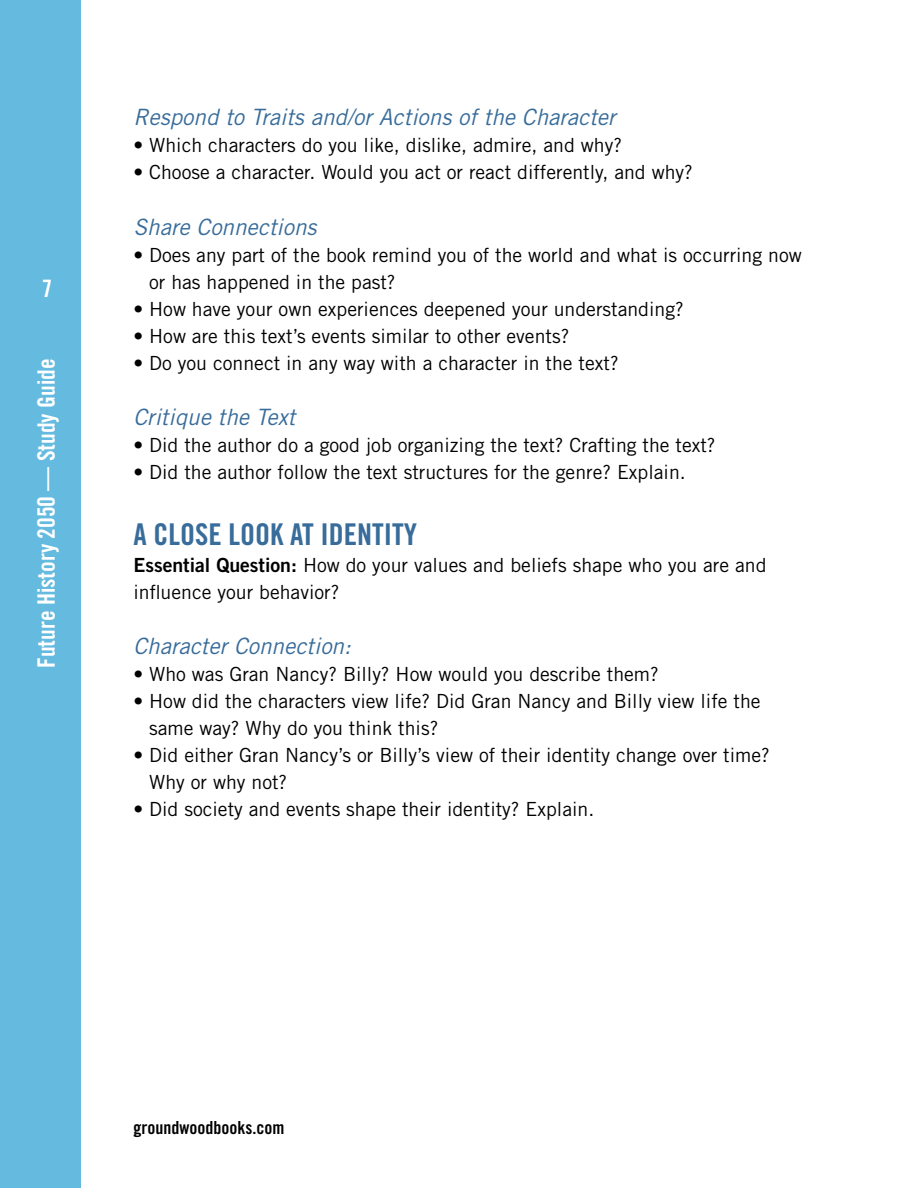
<style>
.page{position:relative;width:918px;height:1188px;background:#fff}
.page>*{position:absolute;margin:0;border:0;box-sizing:border-box;transform-origin:0 0}
.B-head{font:30px "Trade Gothic Bold Cond Twenty";color:#386c9a}
.t1{font:24px "Trade Gothic Bold Cond Twenty";color:#fff}
.C-head{font:italic 22.5px "Trade Gothic";color:#386c9a}
.Para_no_space{font:19.5px/27px "Trade Gothic";color:#000}
.t2{font:18px "Trade Gothic Bold Cond Twenty";color:#000}
.s1{font-family:"Trade Gothic Bold Two"}
</style>
<div class="page">
<div style="left:0;top:0;width:81px;height:1188px;background:#65bbdf"></div>
<p class="t1" style="left:42px;top:274px;width:12px">7</p>
<p class="t1" style="left:32px;top:668px;width:311px;rotate:-90deg">Future History 2050 — Study Guide</p>
<p class="C-head" style="left:133px;top:104px;width:484px">Respond to Traits and/or Actions of the Character</p>
<p class="Para_no_space" style="left:133px;top:132px;width:490px">• Which characters do you like, dislike, admire, and why?</p>
<p class="Para_no_space" style="left:133px;top:159px;width:561px">• Choose a character. Would you act or react differently, and why?</p>
<p class="C-head" style="left:133px;top:213px;width:185px">Share Connections</p>
<p class="Para_no_space" style="left:149px;top:241px;width:654px;text-indent:-16px">• Does any part of the book remind you of the world and what is occurring now or has happened in the past?</p>
<p class="Para_no_space" style="left:133px;top:295px;width:552px">• How have your own experiences deepened your understanding?</p>
<p class="Para_no_space" style="left:133px;top:322px;width:437px">• How are this text’s events similar to other events?</p>
<p class="Para_no_space" style="left:133px;top:349px;width:487px">• Do you connect in any way with a character in the text?</p>
<p class="C-head" style="left:133px;top:403px;width:163px">Critique the Text</p>
<p class="Para_no_space" style="left:133px;top:431px;width:584px">• Did the author do a good job organizing the text? Crafting the text?</p>
<p class="Para_no_space" style="left:133px;top:458px;width:554px">• Did the author follow the text structures for the genre? Explain.</p>
<p class="B-head" style="left:133px;top:516px;width:285px">A CLOSE LOOK AT IDENTITY</p>
<p class="Para_no_space" style="left:133px;top:552px;width:635px"><span class="s1">Essential Question:</span> How do your values and beliefs shape who you are and influence your behavior?</p>
<p class="C-head" style="left:133px;top:633px;width:219px">Character Connection:</p>
<p class="Para_no_space" style="left:133px;top:661px;width:527px">• Who was Gran Nancy? Billy? How would you describe them?</p>
<p class="Para_no_space" style="left:149px;top:688px;width:613px;text-indent:-16px">• How did the characters view life? Did Gran Nancy and Billy view life the same way? Why do you think this?</p>
<p class="Para_no_space" style="left:149px;top:742px;width:622px;text-indent:-16px">• Did either Gran Nancy’s or Billy’s view of their identity change over time?<br>Why or why not?</p>
<p class="Para_no_space" style="left:133px;top:796px;width:462px">• Did society and events shape their identity? Explain.</p>
<p class="t2" style="left:133px;top:1117px;width:152px">groundwoodbooks.com</p>
</div>
